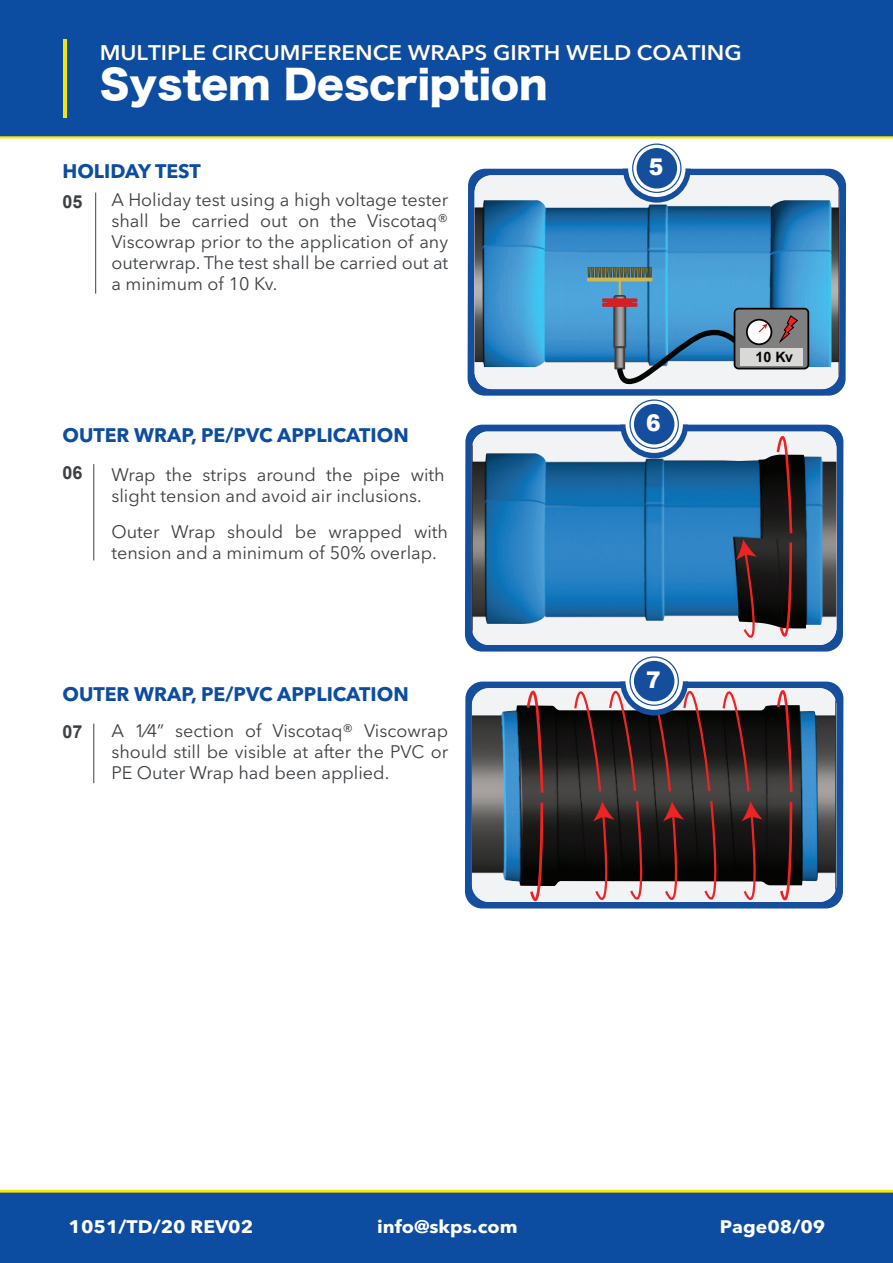
<style>
.page{position:relative;width:893px;height:1263px;background:#fff}
.page>*{position:absolute;margin:0;border:0;box-sizing:border-box;transform-origin:0 0}
.t1{font:39px "Hira Kaku Std W8";color:#fff}
.t2{font:900 23.1px "Arial";color:#fff;scale:.94 1}
.t3{font:600 21px "Avenir Next LT Pro";color:#fff;scale:1.07 1}
.t4{font:700 19.5px "Avenir Next LT Pro";color:#0d4da1}
.t5{font:18px/21px "Avenir Next LT Pro";color:#3e4144}
.t6{font:700 18px "Avenir Next LT Pro";color:#fff;scale:1.07 1}
.t7{font:700 18px "Arial";color:#3e4144}
.t8{font:700 14.25px "Arial";color:#050504}
</style>
<div class="page">
<hr style="left:93px;top:464px;width:1px;height:96px;background:#3f4144">
<svg style="left:465px;top:425px;width:378px;height:226px;background:#21569f"></svg>
<svg style="left:472px;top:431px;width:364px;height:214px"></svg>
<svg style="left:736px;top:539px;width:25px;height:106px"></svg>
<svg style="left:775px;top:431px;width:19px;height:214px;background:#553a39"></svg>
<svg style="left:620px;top:425px;width:68px;height:33px"></svg>
<svg style="left:625px;top:395px;width:58px;height:58px"></svg>
<div style="left:634px;top:404px;width:40px;height:40px;background:#154e9c;border-radius:50%"></div>
<div style="left:629px;top:399px;width:50px;height:50px;border:1px solid #154e9c;border-radius:50%"></div>
<div style="left:0;top:0;width:893px;height:137px;background:#0d4da1"></div>
<svg style="left:468px;top:169px;width:378px;height:227px;background:#275ba2"></svg>
<svg style="left:475px;top:175px;width:364px;height:214px"></svg>
<hr style="left:587px;top:278px;width:65px;height:3px;background:#d1b848">
<svg style="left:588px;top:267px;width:160px;height:118px"></svg>
<div style="left:734px;top:309px;width:74px;height:60px;background:#7f807f;border-radius:4px"></div>
<div style="left:734px;top:308px;width:75px;height:61px;border:2px solid #050504;border-radius:4px"></div>
<svg style="left:779px;top:315px;width:19px;height:28px"></svg>
<div style="left:747px;top:320px;width:24px;height:24px;background:#fff;border-radius:50%"></div>
<div style="left:746px;top:319px;width:26px;height:26px;border:2px solid #050504;border-radius:50%"></div>
<svg style="left:759px;top:324px;width:8px;height:8px"></svg>
<div style="left:740px;top:349px;width:63px;height:17px;background:#d9d9d8"></div>
<svg style="left:623px;top:169px;width:68px;height:34px"></svg>
<svg style="left:628px;top:140px;width:57px;height:57px"></svg>
<div style="left:637px;top:148px;width:40px;height:40px;background:#154e9c;border-radius:50%"></div>
<div style="left:632px;top:144px;width:49px;height:49px;border:1px solid #154e9c;border-radius:50%"></div>
<hr style="left:95px;top:193px;width:1px;height:101px;background:#3f4144">
<hr style="left:63px;top:39px;width:4px;height:78px;background:#f4e609">
<hr style="left:0;top:136px;width:893px;height:2px;background:#f4e609">
<svg style="left:465px;top:681px;width:378px;height:227px;background:#255aa2"></svg>
<svg style="left:472px;top:688px;width:364px;height:214px"></svg>
<svg style="left:525px;top:688px;width:20px;height:214px;background:#553837"></svg>
<svg style="left:775px;top:688px;width:19px;height:214px;background:#553837"></svg>
<svg style="left:573px;top:681px;width:190px;height:221px;background:#503f41"></svg>
<svg style="left:625px;top:652px;width:58px;height:58px"></svg>
<div style="left:634px;top:661px;width:40px;height:40px;background:#154e9c;border-radius:50%"></div>
<div style="left:629px;top:656px;width:50px;height:50px;border:1px solid #154e9c;border-radius:50%"></div>
<hr style="left:93px;top:723px;width:1px;height:60px;background:#3f4144">
<div style="left:0;top:1190px;width:893px;height:73px;background:#0d4da1"></div>
<svg style="left:0;top:1189px;width:893px;height:4px;background:#e1dc41"></svg>
<p class="t3" style="left:100px;top:40px;width:602px">MULTIPLE CIRCUMFERENCE WRAPS GIRTH WELD COATING</p>
<h1 class="t1" style="left:100px;top:63px;width:449px">System Description</h1>
<p class="t4" style="left:62px;top:159px;width:140px">HOLIDAY TEST</p>
<p class="t7" style="left:62px;top:189px;width:22px">05</p>
<p class="t5" style="left:111px;top:189px;width:338px;text-align:justify">A Holiday test using a high voltage tester shall be carried out on the Viscotaq® Viscowrap prior to the application of any outerwrap. The test shall be carried out at a minimum of 10 Kv.</p>
<p class="t4" style="left:62px;top:423px;width:348px">OUTER WRAP, PE/PVC APPLICATION</p>
<p class="t7" style="left:62px;top:460px;width:22px">06</p>
<p class="t5" style="left:111px;top:464px;width:335px">Wrap the strips around the pipe with slight tension and avoid air inclusions.</p>
<p class="t5" style="left:111px;top:521px;width:338px">Outer Wrap should be wrapped with tension and a minimum of 50% overlap.</p>
<p class="t4" style="left:62px;top:682px;width:348px">OUTER WRAP, PE/PVC APPLICATION</p>
<p class="t7" style="left:62px;top:719px;width:22px">07</p>
<p class="t5" style="left:111px;top:720px;width:338px;text-align:justify">A 1⁄4” section of Viscotaq® Viscowrap should still be visible at after the PVC or PE Outer Wrap had been applied.</p>
<p class="t2" style="left:649px;top:150px;width:17px">5</p>
<p class="t2" style="left:646px;top:406px;width:17px">6</p>
<p class="t8" style="left:756px;top:347px;width:39px">10 Kv</p>
<p class="t2" style="left:646px;top:663px;width:17px">7</p>
<p class="t6" style="left:69px;top:1215px;width:174px">1051/TD/20 REV02</p>
<p class="t6" style="left:377px;top:1215px;width:133px">info@skps.com</p>
<p class="t6" style="left:720px;top:1215px;width:100px">Page08/09</p>
</div>
